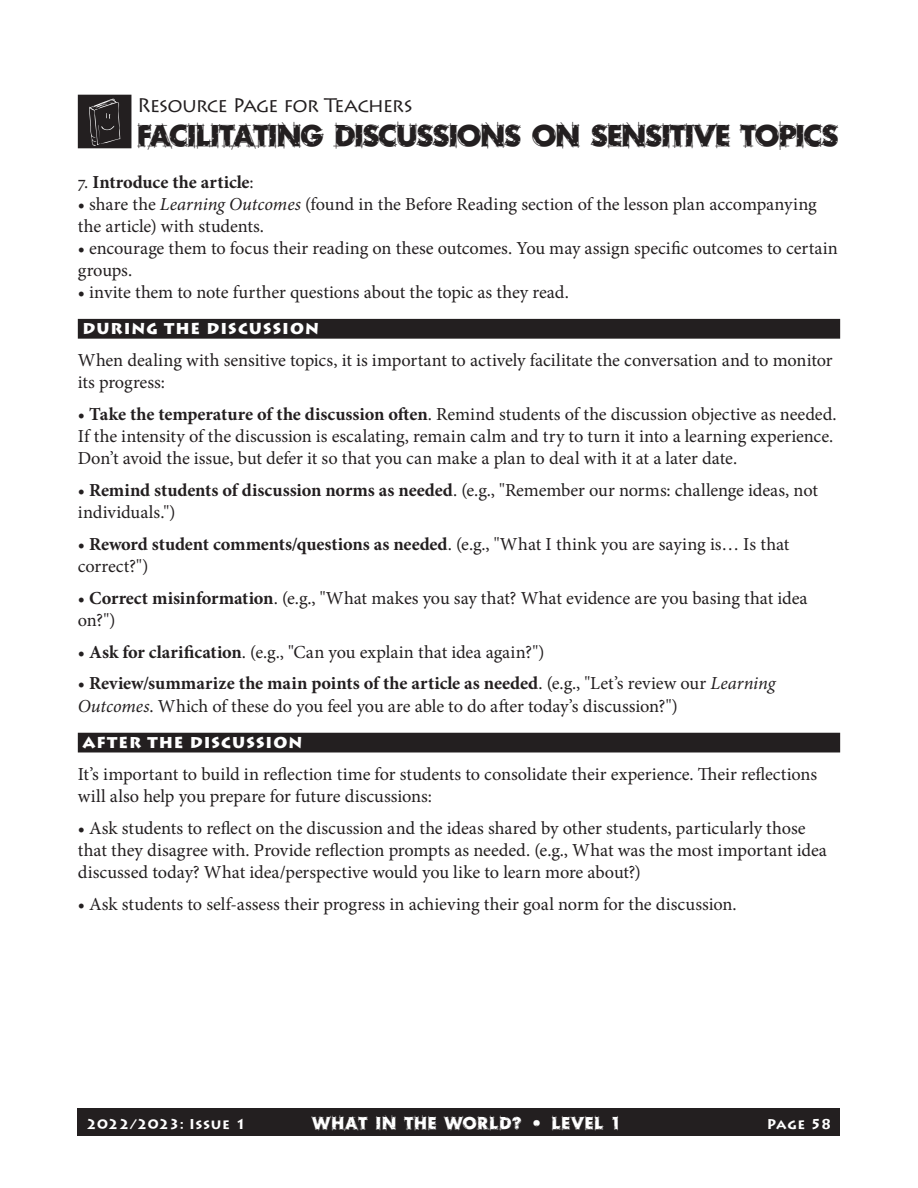
<style>
.page{position:relative;width:918px;height:1188px;background:#fff}
.page>*{position:absolute;margin:0;border:0;box-sizing:border-box;transform-origin:0 0}
.t1{font:29.7px "Rough Draft";letter-spacing:-.025em;color:#231f20}
.t2{font:19.8px "Lithos Pro";letter-spacing:-.05em;color:#231f20}
.t3{font:18.3px/22px "Minion Pro";color:#231f20}
.t4{font:700 18.3px "Minion Pro";color:#231f20}
.t5{font:16.95px "Rough Draft";letter-spacing:.065em;color:#fff}
.t6{font:900 15.6px "Lithos Pro";letter-spacing:.065em;color:#fff}
.t7{font:700 14.1px "Lithos Pro";letter-spacing:.005em;color:#fff}
.s1{font-weight:400}
.s2{font-style:italic}
.s3{font-weight:700}
</style>
<div class="page">
<div style="left:78px;top:1108px;width:762px;height:28px;background:#231f20"></div>
<div style="left:78px;top:319px;width:762px;height:20px;background:#231f20"></div>
<div style="left:78px;top:733px;width:762px;height:19px;background:#231f20"></div>
<div style="left:78px;top:95px;width:53px;height:53px;background:#231f20"></div>
<svg style="left:89px;top:99px;width:31px;height:47px"></svg>
<p class="t2" style="left:137px;top:93px;width:277px">Resource Page for Teachers</p>
<h1 class="t1" style="left:137px;top:116px;width:703px">FAcilitating Discussions on Sensitive topics</h1>
<p class="t4" style="left:78px;top:175px;width:178px"><span class="s1">7.</span> Introduce the article<span class="s1">:</span></p>
<p class="t3" style="left:78px;top:194px;width:741px">• share the <span class="s2">Learning Outcomes</span> (found in the Before Reading section of the lesson plan accompanying the article) with students.</p>
<p class="t3" style="left:78px;top:238px;width:762px">• encourage them to focus their reading on these outcomes. You may assign specific outcomes to certain groups.</p>
<p class="t3" style="left:78px;top:282px;width:493px">• invite them to note further questions about the topic as they read.</p>
<p class="t6" style="left:82px;top:320px;width:238px">DURING THE DISCUSSION</p>
<p class="t3" style="left:78px;top:351px;width:756px">When dealing with sensitive topics, it is important to actively facilitate the conversation and to monitor its progress:</p>
<p class="t3" style="left:78px;top:405px;width:760px">• <span class="s3">Take the temperature of the discussion often</span>. Remind students of the discussion objective as needed.<br>If the intensity of the discussion is escalating, remain calm and try to turn it into a learning experience.<br>Don’t avoid the issue, but defer it so that you can make a plan to deal with it at a later date.</p>
<p class="t3" style="left:78px;top:481px;width:742px">• <span class="s3">Remind students of discussion norms as needed</span>. (e.g., "Remember our norms: challenge ideas, not individuals.")</p>
<p class="t3" style="left:78px;top:534px;width:713px">• <span class="s3">Reword student comments/questions as needed</span>. (e.g., "What I think you are saying is… Is that correct?")</p>
<p class="t3" style="left:78px;top:588px;width:731px">• <span class="s3">Correct misinformation</span>. (e.g., "What makes you say that? What evidence are you basing that idea on?")</p>
<p class="t3" style="left:78px;top:642px;width:468px">• <span class="s3">Ask for clarification</span>. (e.g., "Can you explain that idea again?")</p>
<p class="t3" style="left:78px;top:674px;width:699px">• <span class="s3">Review/summarize the main points of the article as needed</span>. (e.g., "Let’s review our <span class="s2">Learning<br>Outcomes</span>. Which of these do you feel you are able to do after today’s discussion?")</p>
<p class="t6" style="left:82px;top:734px;width:221px">AFTER THE DISCUSSION</p>
<p class="t3" style="left:78px;top:765px;width:741px">It’s important to build in reflection time for students to consolidate their experience. Their reflections will also help you prepare for future discussions:</p>
<p class="t3" style="left:78px;top:818px;width:751px">• Ask students to reflect on the discussion and the ideas shared by other students, particularly those that they disagree with. Provide reflection prompts as needed. (e.g., What was the most important idea discussed today? What idea/perspective would you like to learn more about?)</p>
<p class="t3" style="left:78px;top:894px;width:660px">• Ask students to self-assess their progress in achieving their goal norm for the discussion.</p>
<p class="t7" style="left:86px;top:1116px;width:161px">2022/2023: Issue 1</p>
<p class="t5" style="left:313px;top:1112px;width:309px">What in the world? • Level 1</p>
<p class="t7" style="left:767px;top:1116px;width:66px">Page 58</p>
</div>
